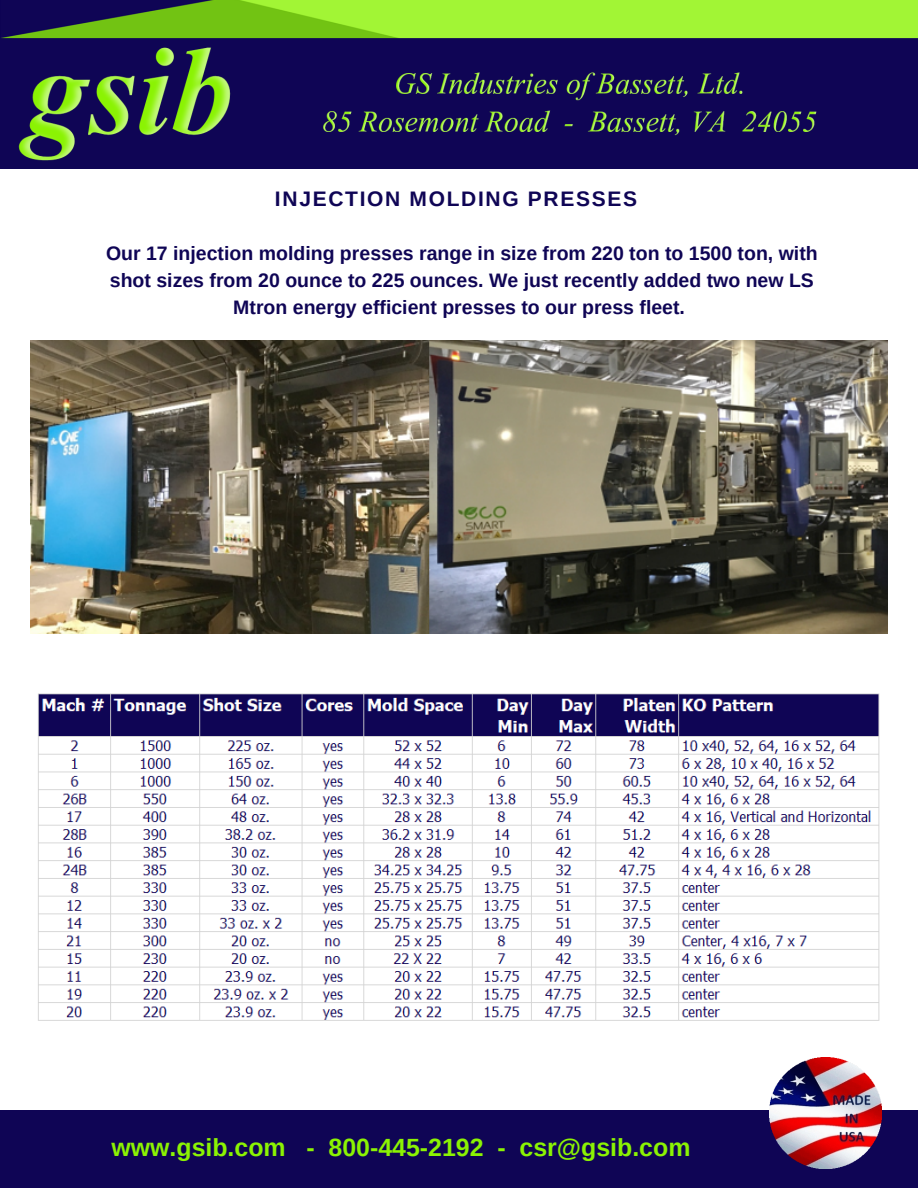
<style>
.page{position:relative;width:918px;height:1188px;background:#fff}
.page>*{position:absolute;margin:0;border:0;box-sizing:border-box;transform-origin:0 0}
.t1{font:700 24.9px "Arimo";color:#8bf303}
.t2{font:700 21px "Arimo";letter-spacing:.08em;color:#0f0555}
.t3{font:700 19.5px/27px "Arimo";color:#0f0555;text-align:center}
</style>
<div class="page">
<div style="left:0;top:1111px;width:918px;height:77px;background:#0f0555"></div>
<img style="left:770px;top:1057px;width:111px;height:111px">
<img style="left:0;top:0;width:918px;height:169px">
<img style="left:30px;top:341px;width:858px;height:292px">
<img style="left:38px;top:693px;width:842px;height:328px">
<p class="t2" style="left:275px;top:187px;width:364px">INJECTION MOLDING PRESSES</p>
<p class="t3" style="left:106px;top:240px;width:713px">Our 17 injection molding presses range in size from 220 ton to 1500 ton, with shot sizes from 20 ounce to 225 ounces. We just recently added two new LS<br>Mtron energy efficient presses to our press fleet.</p>
<p class="t1" style="left:111px;top:1134px;width:580px">www.gsib.com - 800-445-2192 - csr@gsib.com</p>
</div>
